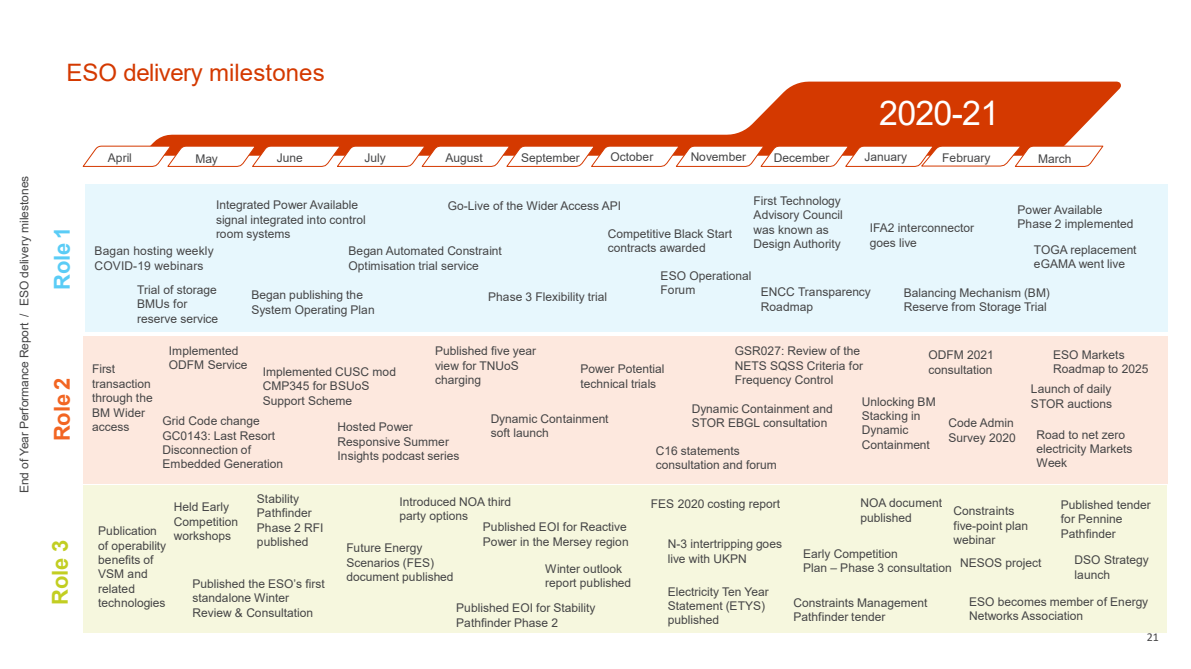
<style>
.page{position:relative;width:1191px;height:669px;background:#fff}
.page>*{position:absolute;margin:0;border:0;box-sizing:border-box;transform-origin:0 0}
.t1{font:34px "Arial";letter-spacing:-.02em;color:#fff}
.t2{font:24px "Arial";letter-spacing:.005em;color:#d43900}
.t3{font:700 22px "Arial";color:#5accf6}
.t4{font:700 22px "Arial";color:#f26522}
.t5{font:700 22px "Arial";color:#c2ce22}
.t6{font:12px/14.4px "Arial";color:#454546}
.t7{font:12px "Calibri";color:#454546}
</style>
<div class="page">
<div style="left:83px;top:337px;width:1085px;height:147px;background:#fde8de"></div>
<div style="left:83px;top:486px;width:1084px;height:147px;background:#f6f7de"></div>
<div style="left:85px;top:184px;width:1083px;height:147px;background:#e7f7fd"></div>
<svg style="left:151px;top:82px;width:970px;height:63px"></svg>
<svg style="left:82px;top:145px;width:1022px;height:22px"></svg>
<p class="t6" style="left:17px;top:493px;width:319px;rotate:-90deg">End of Year Performance Report / ESO delivery milestones</p>
<h2 class="t2" style="left:66px;top:56px;width:260px">ESO delivery milestones</h2>
<p class="t6" style="left:108px;top:151px;width:26px">April</p>
<p class="t6" style="left:195px;top:152px;width:24px">May</p>
<p class="t6" style="left:277px;top:151px;width:28px">June</p>
<p class="t6" style="left:364px;top:151px;width:23px">July</p>
<p class="t6" style="left:445px;top:150px;width:39px">August</p>
<p class="t6" style="left:521px;top:150px;width:60px">September</p>
<p class="t1" style="left:879px;top:89px;width:122px">2020-21</p>
<p class="t6" style="left:610px;top:150px;width:44px">October</p>
<p class="t6" style="left:691px;top:150px;width:57px">November</p>
<p class="t6" style="left:774px;top:151px;width:57px">December</p>
<p class="t6" style="left:864px;top:150px;width:44px">January</p>
<p class="t6" style="left:942px;top:151px;width:50px">February</p>
<p class="t6" style="left:1038px;top:152px;width:35px">March</p>
<p class="t3" style="left:47px;top:290px;width:64px;rotate:-90deg">Role 1</p>
<p class="t4" style="left:47px;top:441px;width:64px;rotate:-90deg">Role 2</p>
<p class="t5" style="left:45px;top:605px;width:66px;rotate:-90deg">Role 3</p>
<p class="t6" style="left:754px;top:194px;width:91px">First Technology<br>Advisory Council was known as<br>Design Authority</p>
<p class="t6" style="left:761px;top:285px;width:112px">ENCC Transparency<br>Roadmap</p>
<p class="t6" style="left:735px;top:344px;width:130px">GSR027: Review of the<br>NETS SQSS Criteria for<br>Frequency Control</p>
<p class="t6" style="left:692px;top:401px;width:143px">Dynamic Containment and<br>STOR EBGL consultation</p>
<p class="t6" style="left:216px;top:198px;width:151px">Integrated Power Available signal integrated into control room systems</p>
<p class="t6" style="left:448px;top:199px;width:175px">Go-Live of the Wider Access API</p>
<p class="t6" style="left:1018px;top:203px;width:117px">Power Available<br>Phase 2 implemented</p>
<p class="t6" style="left:870px;top:221px;width:106px">IFA2 interconnector goes live</p>
<p class="t6" style="left:904px;top:285px;width:148px">Balancing Mechanism (BM)<br>Reserve from Storage Trial</p>
<p class="t6" style="left:608px;top:226px;width:126px">Competitive Black Start contracts awarded</p>
<p class="t6" style="left:661px;top:268px;width:92px">ESO Operational<br>Forum</p>
<p class="t6" style="left:1034px;top:242px;width:104px">TOGA replacement eGAMA went live</p>
<p class="t6" style="left:349px;top:244px;width:155px">Began Automated Constraint<br>Optimisation trial service</p>
<p class="t6" style="left:95px;top:244px;width:121px">Bagan hosting weekly<br>COVID-19 webinars</p>
<p class="t6" style="left:137px;top:282px;width:83px">Trial of storage<br>BMUs for reserve service</p>
<p class="t6" style="left:169px;top:343px;width:80px">Implemented<br>ODFM Service</p>
<p class="t6" style="left:251px;top:288px;width:125px">Began publishing the<br>System Operating Plan</p>
<p class="t6" style="left:488px;top:289px;width:121px">Phase 3 Flexibility trial</p>
<p class="t6" style="left:435px;top:344px;width:103px">Published five year view for TNUoS charging</p>
<p class="t6" style="left:1053px;top:347px;width:97px">ESO Markets<br>Roadmap to 2025</p>
<p class="t6" style="left:928px;top:348px;width:67px">ODFM 2021 consultation</p>
<p class="t6" style="left:580px;top:362px;width:86px">Power Potential technical trials</p>
<p class="t6" style="left:92px;top:362px;width:62px">First transaction through the<br>BM Wider access</p>
<p class="t6" style="left:263px;top:364px;width:135px">Implemented CUSC mod<br>CMP345 for BSUoS<br>Support Scheme</p>
<p class="t6" style="left:1031px;top:382px;width:83px">Launch of daily<br>STOR auctions</p>
<p class="t6" style="left:862px;top:394px;width:75px">Unlocking BM<br>Stacking in<br>Dynamic<br>Containment</p>
<p class="t6" style="left:491px;top:411px;width:119px">Dynamic Containment soft launch</p>
<p class="t6" style="left:163px;top:414px;width:122px">Grid Code change<br>GC0143: Last Resort<br>Disconnection of<br>Embedded Generation</p>
<p class="t6" style="left:948px;top:416px;width:69px">Code Admin<br>Survey 2020</p>
<p class="t6" style="left:338px;top:420px;width:123px">Hosted Power<br>Responsive Summer<br>Insights podcast series</p>
<p class="t6" style="left:1037px;top:427px;width:97px">Road to net zero electricity Markets<br>Week</p>
<p class="t6" style="left:656px;top:444px;width:123px">C16 statements consultation and forum</p>
<p class="t6" style="left:651px;top:496px;width:131px">FES 2020 costing report</p>
<p class="t6" style="left:668px;top:537px;width:116px">N-3 intertripping goes live with UKPN</p>
<p class="t6" style="left:668px;top:584px;width:103px">Electricity Ten Year<br>Statement (ETYS) published</p>
<p class="t6" style="left:257px;top:491px;width:68px">Stability<br>Pathfinder<br>Phase 2 RFI published</p>
<p class="t6" style="left:192px;top:576px;width:134px">Published the ESO’s first standalone Winter<br>Review &amp; Consultation</p>
<p class="t6" style="left:399px;top:494px;width:113px">Introduced NOA third party options</p>
<p class="t6" style="left:861px;top:496px;width:83px">NOA document published</p>
<p class="t6" style="left:1061px;top:497px;width:92px">Published tender for Pennine<br>Pathfinder</p>
<p class="t6" style="left:174px;top:500px;width:66px">Held Early<br>Competition workshops</p>
<p class="t6" style="left:954px;top:504px;width:76px">Constraints five-point plan webinar</p>
<p class="t6" style="left:483px;top:520px;width:147px">Published EOI for Reactive<br>Power in the Mersey region</p>
<p class="t6" style="left:98px;top:524px;width:70px">Publication of operability benefits of<br>VSM and related technologies</p>
<p class="t6" style="left:346px;top:541px;width:109px">Future Energy<br>Scenarios (FES) document published</p>
<p class="t6" style="left:803px;top:546px;width:150px">Early Competition<br>Plan – Phase 3 consultation</p>
<p class="t6" style="left:793px;top:595px;width:135px">Constraints Management<br>Pathfinder tender</p>
<p class="t6" style="left:1075px;top:553px;width:76px">DSO Strategy launch</p>
<p class="t6" style="left:960px;top:555px;width:83px">NESOS project</p>
<p class="t6" style="left:545px;top:561px;width:87px">Winter outlook report published</p>
<p class="t6" style="left:969px;top:594px;width:181px">ESO becomes member of Energy<br>Networks Association</p>
<p class="t6" style="left:456px;top:601px;width:141px">Published EOI for Stability<br>Pathfinder Phase 2</p>
<p class="t7" style="left:1147px;top:629px;width:14px">21</p>
</div>
